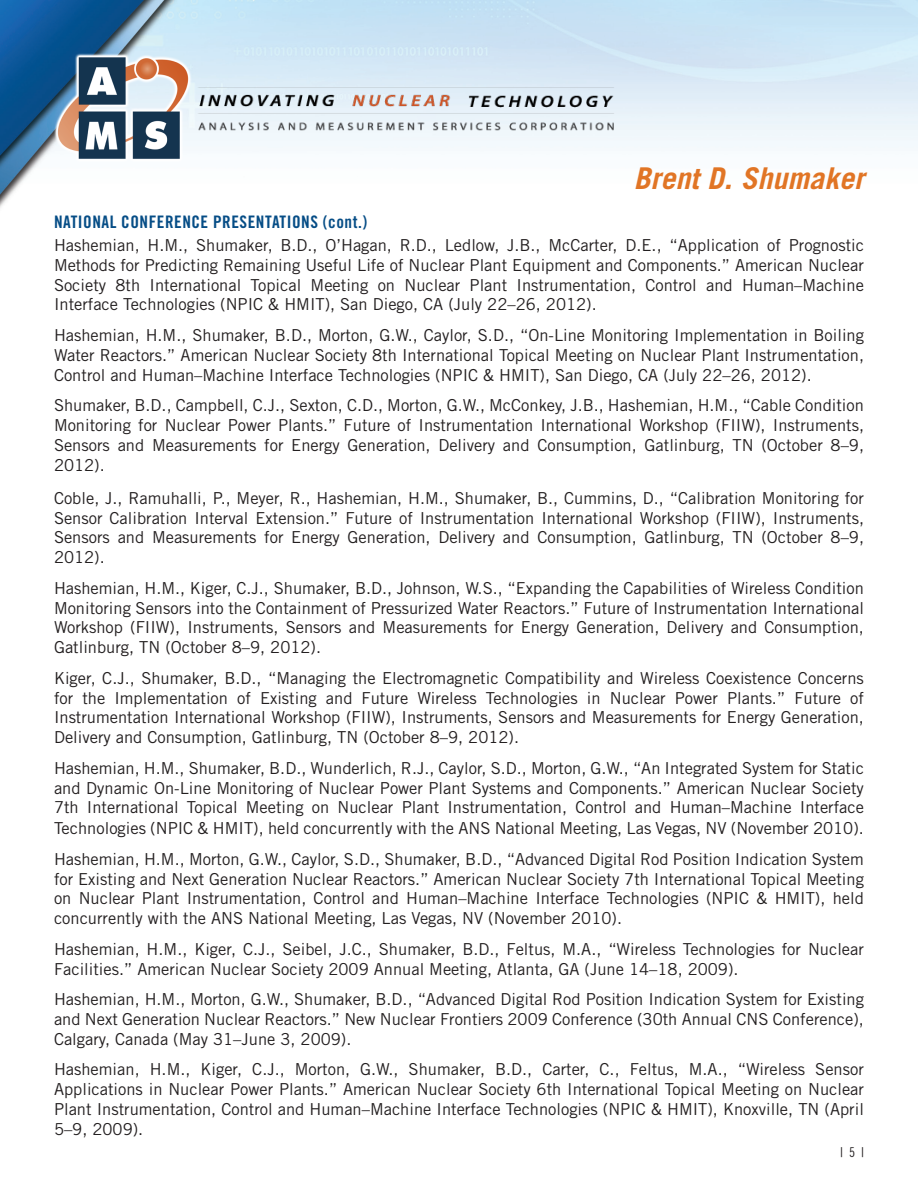
<style>
.page{position:relative;width:918px;height:1188px;background:#fff}
.page>*{position:absolute;margin:0;border:0;box-sizing:border-box;transform-origin:0 0}
.t1{font:italic 700 30px "Trade Gothic LT Std";color:#e17525}
.t2{font:17.25px "Trade Gothic LT Std Bd Cn 20";letter-spacing:.03em;color:#064d86}
.t3{font:16.5px/19.8px "Trade Gothic LT Std";color:#231f20;text-align:justify}
.t4{font:13.5px "Trade Gothic LT Std Cn 18";color:#231f20}
</style>
<div class="page">
<img style="left:0;top:0;width:918px;height:208px">
<img style="left:44px;top:46px;width:158px;height:123px">
<img style="left:197px;top:45px;width:431px;height:110px">
<h1 class="t1" style="left:634px;top:160px;width:232px">Brent D. Shumaker</h1>
<p class="t2" style="left:54px;top:212px;width:315px">NATIONAL CONFERENCE PRESENTATIONS (cont.)</p>
<p class="t3" style="left:54px;top:235px;width:812px">Hashemian, H.M., Shumaker, B.D., O’Hagan, R.D., Ledlow, J.B., McCarter, D.E., “Application of Prognostic Methods for Predicting Remaining Useful Life of Nuclear Plant Equipment and Components.” American Nuclear Society 8th International Topical Meeting on Nuclear Plant Instrumentation, Control and Human–Machine Interface Technologies (NPIC &amp; HMIT), San Diego, CA (July 22–26, 2012).</p>
<p class="t3" style="left:54px;top:325px;width:812px">Hashemian, H.M., Shumaker, B.D., Morton, G.W., Caylor, S.D., “On-Line Monitoring Implementation in Boiling Water Reactors.” American Nuclear Society 8th International Topical Meeting on Nuclear Plant Instrumentation, Control and Human–Machine Interface Technologies (NPIC &amp; HMIT), San Diego, CA (July 22–26, 2012).</p>
<p class="t3" style="left:54px;top:395px;width:812px">Shumaker, B.D., Campbell, C.J., Sexton, C.D., Morton, G.W., McConkey, J.B., Hashemian, H.M., “Cable Condition Monitoring for Nuclear Power Plants.” Future of Instrumentation International Workshop (FIIW), Instruments, Sensors and Measurements for Energy Generation, Delivery and Consumption, Gatlinburg, TN (October 8–9, 2012).</p>
<p class="t3" style="left:54px;top:488px;width:812px">Coble, J., Ramuhalli, P., Meyer, R., Hashemian, H.M., Shumaker, B., Cummins, D., “Calibration Monitoring for Sensor Calibration Interval Extension.” Future of Instrumentation International Workshop (FIIW), Instruments, Sensors and Measurements for Energy Generation, Delivery and Consumption, Gatlinburg, TN (October 8–9, 2012).</p>
<p class="t3" style="left:54px;top:578px;width:812px">Hashemian, H.M., Kiger, C.J., Shumaker, B.D., Johnson, W.S., “Expanding the Capabilities of Wireless Condition Monitoring Sensors into the Containment of Pressurized Water Reactors.” Future of Instrumentation International Workshop (FIIW), Instruments, Sensors and Measurements for Energy Generation, Delivery and Consumption, Gatlinburg, TN (October 8–9, 2012).</p>
<p class="t3" style="left:54px;top:668px;width:812px">Kiger, C.J., Shumaker, B.D., “Managing the Electromagnetic Compatibility and Wireless Coexistence Concerns for the Implementation of Existing and Future Wireless Technologies in Nuclear Power Plants.” Future of Instrumentation International Workshop (FIIW), Instruments, Sensors and Measurements for Energy Generation, Delivery and Consumption, Gatlinburg, TN (October 8–9, 2012).</p>
<p class="t3" style="left:54px;top:758px;width:812px">Hashemian, H.M., Shumaker, B.D., Wunderlich, R.J., Caylor, S.D., Morton, G.W., “An Integrated System for Static and Dynamic On-Line Monitoring of Nuclear Power Plant Systems and Components.” American Nuclear Society 7th International Topical Meeting on Nuclear Plant Instrumentation, Control and Human–Machine Interface Technologies (NPIC &amp; HMIT), held concurrently with the ANS National Meeting, Las Vegas, NV (November 2010).</p>
<p class="t3" style="left:54px;top:849px;width:811px">Hashemian, H.M., Morton, G.W., Caylor, S.D., Shumaker, B.D., “Advanced Digital Rod Position Indication System for Existing and Next Generation Nuclear Reactors.” American Nuclear Society 7th International Topical Meeting on Nuclear Plant Instrumentation, Control and Human–Machine Interface Technologies (NPIC &amp; HMIT), held concurrently with the ANS National Meeting, Las Vegas, NV (November 2010).</p>
<p class="t3" style="left:54px;top:939px;width:811px">Hashemian, H.M., Kiger, C.J., Seibel, J.C., Shumaker, B.D., Feltus, M.A., “Wireless Technologies for Nuclear<br>Facilities.” American Nuclear Society 2009 Annual Meeting, Atlanta, GA (June 14–18, 2009).</p>
<p class="t3" style="left:54px;top:989px;width:812px">Hashemian, H.M., Morton, G.W., Shumaker, B.D., “Advanced Digital Rod Position Indication System for Existing and Next Generation Nuclear Reactors.” New Nuclear Frontiers 2009 Conference (30th Annual CNS Conference), Calgary, Canada (May 31–June 3, 2009).</p>
<p class="t3" style="left:54px;top:1059px;width:812px">Hashemian, H.M., Kiger, C.J., Morton, G.W., Shumaker, B.D., Carter, C., Feltus, M.A., “Wireless Sensor Applications in Nuclear Power Plants.” American Nuclear Society 6th International Topical Meeting on Nuclear Plant Instrumentation, Control and Human–Machine Interface Technologies (NPIC &amp; HMIT), Knoxville, TN (April 5–9, 2009).</p>
<p class="t4" style="left:840px;top:1144px;width:25px">| 5 |</p>
</div>
